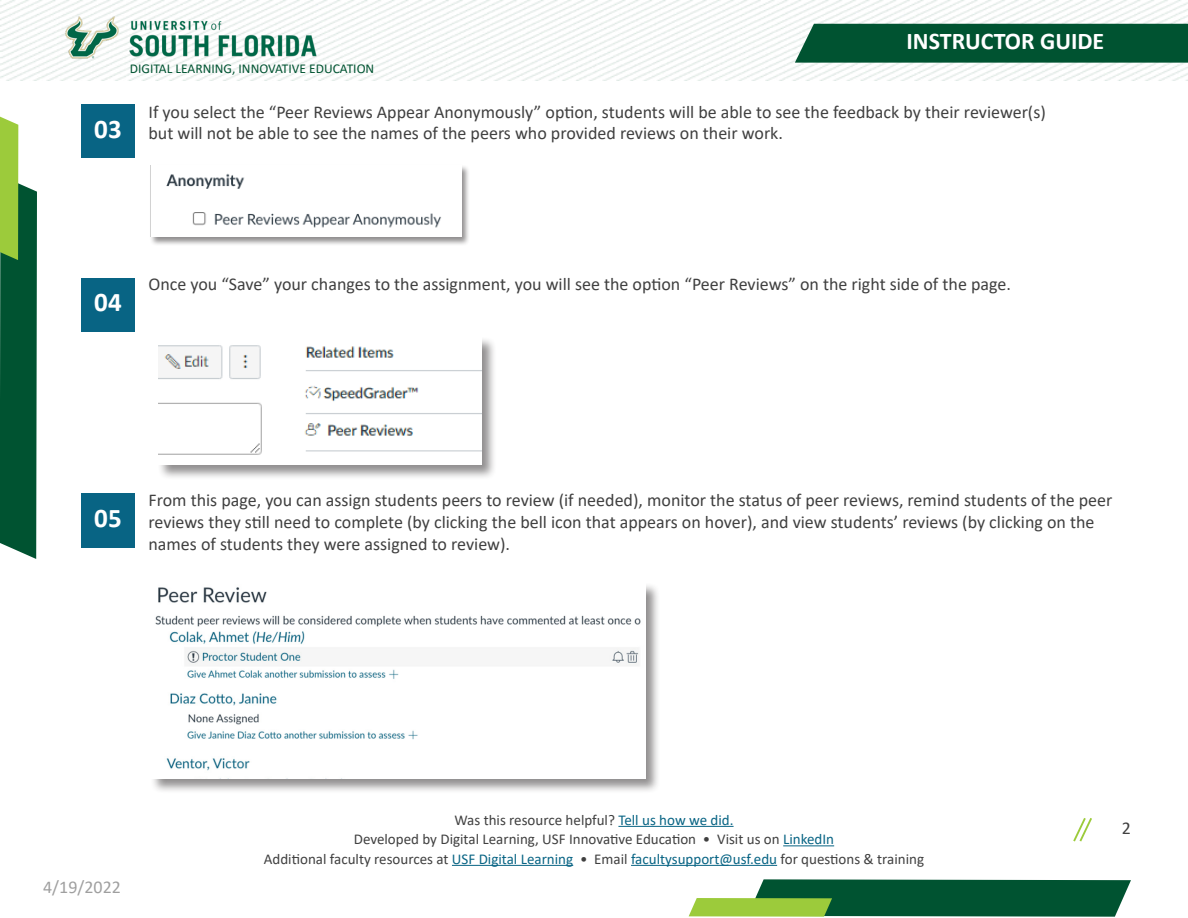
<style>
.page{position:relative;width:1188px;height:918px;background:#fff}
.page>*{position:absolute;margin:0;border:0;box-sizing:border-box;transform-origin:0 0}
.t1{font:700 27px "Calibri";color:#fff}
.t2{font:700 24px "Calibri";color:#fff}
.t3{font:18px/21.6px "Calibri";color:#404040}
.t4{font:15px/19.5px "Calibri";color:#404040;text-align:center}
.t5{font:13.5px "Calibri";color:#005331}
.s1{color:#086484}
</style>
<div class="page">
<hr style="left:618px;top:826px;width:116px;height:1px;background:#086484">
<hr style="left:783px;top:845px;width:51px;height:1px;background:#086484">
<hr style="left:452px;top:865px;width:121px;height:1px;background:#086484">
<hr style="left:631px;top:865px;width:146px;height:1px;background:#086484">
<img style="left:0;top:0;width:1188px;height:81px">
<div style="left:795px;top:24px;width:393px;height:39px;background:#005331"></div>
<img style="left:43px;top:1px;width:285px;height:63px">
<svg style="left:1073px;top:818px;width:19px;height:24px"></svg>
<svg style="left:0;top:117px;width:37px;height:442px;background:#347849"></svg>
<svg style="left:689px;top:879px;width:442px;height:38px;background:#397b4e"></svg>
<div style="left:81px;top:278px;width:54px;height:54px;background:#086484"></div>
<div style="left:149px;top:164px;width:322px;height:82px;background:#231f20;opacity:.5"></div>
<img style="left:150px;top:165px;width:311px;height:72px">
<div style="left:81px;top:104px;width:54px;height:54px;background:#086484"></div>
<div style="left:81px;top:494px;width:54px;height:54px;background:#086484"></div>
<div style="left:150px;top:582px;width:511px;height:211px;background:#231f20;opacity:.5"></div>
<img style="left:151px;top:583px;width:495px;height:196px">
<div style="left:157px;top:336px;width:339px;height:144px;background:#231f20;opacity:.5"></div>
<img style="left:159px;top:338px;width:323px;height:127px">
<p class="t5" style="left:130px;top:59px;width:246px">DIGITAL LEARNING, INNOVATIVE EDUCATION</p>
<h2 class="t2" style="left:907px;top:24px;width:199px">INSTRUCTOR GUIDE</h2>
<p class="t1" style="left:94px;top:110px;width:29px">03</p>
<p class="t3" style="left:148px;top:100px;width:899px">If you select the “Peer Reviews Appear Anonymously” option, students will be able to see the feedback by their reviewer(s) but will not be able to see the names of the peers who provided reviews on their work.</p>
<p class="t1" style="left:94px;top:283px;width:29px">04</p>
<p class="t3" style="left:148px;top:273px;width:864px">Once you “Save” your changes to the assignment, you will see the option “Peer Reviews” on the right side of the page.</p>
<p class="t1" style="left:94px;top:499px;width:29px">05</p>
<p class="t3" style="left:148px;top:489px;width:965px">From this page, you can assign students peers to review (if needed), monitor the status of peer reviews, remind students of the peer reviews they still need to complete (by clicking the bell icon that appears on hover), and view students’ reviews (by clicking on the names of students they were assigned to review).</p>
<p class="t3" style="left:43px;top:876px;width:79px">4/19/2022</p>
<p class="t4" style="left:264px;top:810px;width:662px">Was this resource helpful? <span class="s1">Tell us how we did.<br></span>Developed by Digital Learning, USF Innovative Education • Visit us on <span class="s1">LinkedIn<br></span>Additional faculty resources at <span class="s1">USF Digital Learning</span> • Email <span class="s1">facultysupport@usf.edu</span> for questions &amp; training</p>
<p class="t3" style="left:1122px;top:817px;width:11px">2</p>
</div>
